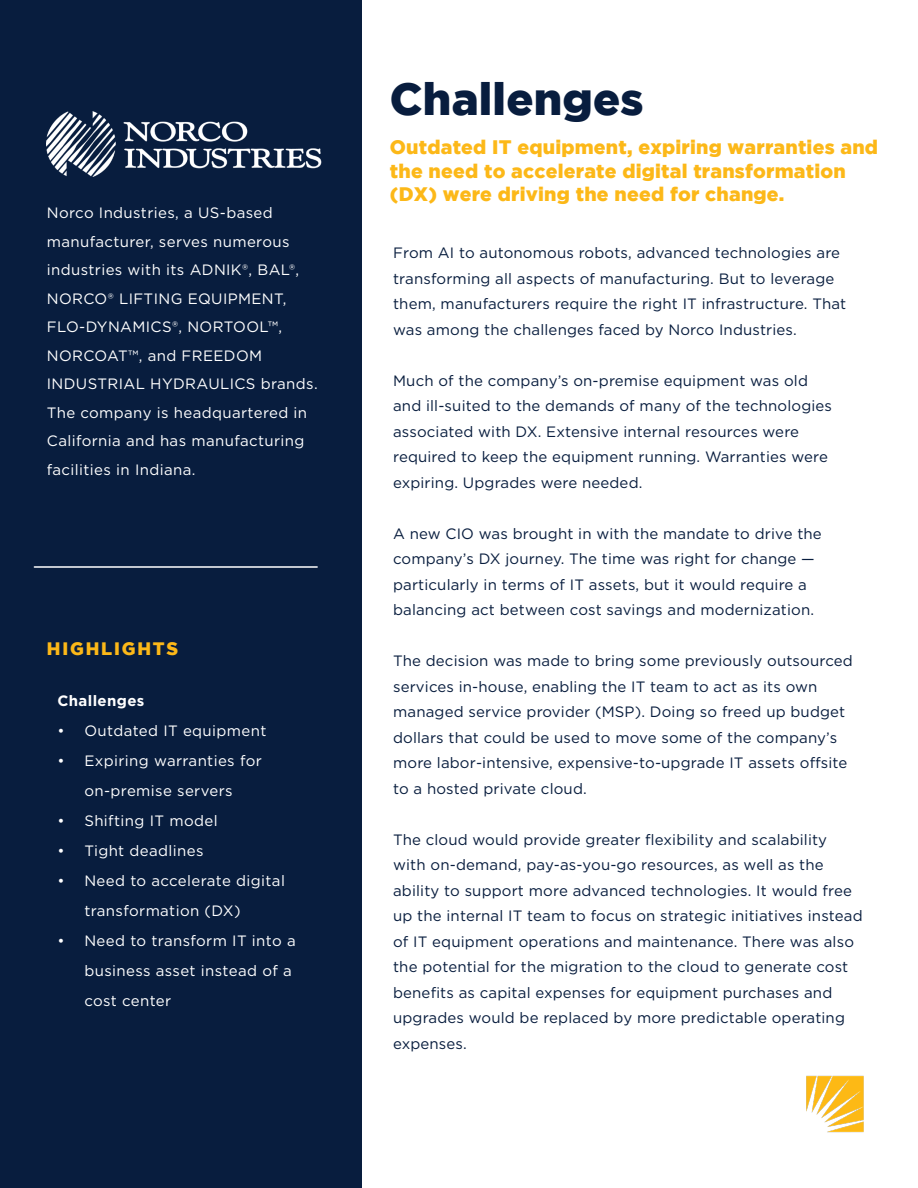
<style>
.page{position:relative;width:918px;height:1188px;background:#fff}
.page>*{position:absolute;margin:0;border:0;box-sizing:border-box;transform-origin:0 0}
.t1{font:900 45px "Gotham";letter-spacing:.005em;color:#081d3e}
.t2{font:900 19.5px/23.4px "Gotham";letter-spacing:.01em;color:#fcb818}
.t3{font:900 18px "Gotham";letter-spacing:.1em;color:#fcb818}
.t4{font:15px/25.5px "Gotham";letter-spacing:.01em;color:#081d3e}
.t5{font:15px/28.5px "Gotham";letter-spacing:.025em;color:#fff}
.t6{font:700 15px "Gotham";letter-spacing:.025em;color:#fff}
</style>
<div class="page">
<div style="left:0;top:0;width:362px;height:1188px;background:#081d3e"></div>
<img style="left:47px;top:111px;width:275px;height:65px">
<hr style="left:34px;top:566px;width:283px;height:2px;background:#fff">
<img style="left:806px;top:1075px;width:58px;height:58px">
<p class="t5" style="left:47px;top:198px;width:272px">Norco Industries, a US-based manufacturer, serves numerous industries with its ADNIK®, BAL®,<br>NORCO® LIFTING EQUIPMENT,<br>FLO-DYNAMICS®, NORTOOL™,<br>NORCOAT™, and FREEDOM<br>INDUSTRIAL HYDRAULICS brands.<br>The company is headquartered in<br>California and has manufacturing facilities in Indiana.</p>
<p class="t3" style="left:47px;top:638px;width:133px">HIGHLIGHTS</p>
<p class="t6" style="left:57px;top:691px;width:89px">Challenges</p>
<p class="t5" style="left:57px;top:717px;width:211px">• Outdated IT equipment</p>
<p class="t5" style="left:57px;top:746px;width:206px;line-height:30px;text-align:center">• Expiring warranties for on-premise servers</p>
<p class="t5" style="left:57px;top:807px;width:162px">• Shifting IT model</p>
<p class="t5" style="left:57px;top:837px;width:148px">• Tight deadlines</p>
<p class="t5" style="left:84px;top:866px;width:202px;line-height:30px;text-indent:-27px">• Need to accelerate digital transformation (DX)</p>
<p class="t5" style="left:84px;top:926px;width:213px;line-height:30px;text-indent:-27px">• Need to transform IT into a business asset instead of a cost center</p>
<p class="t1" style="left:390px;top:74px;width:255px">Challenges</p>
<p class="t2" style="left:390px;top:135px;width:490px">Outdated IT equipment, expiring warranties and the need to accelerate digital transformation (DX) were driving the need for change.</p>
<p class="t4" style="left:393px;top:240px;width:455px">From AI to autonomous robots, advanced technologies are transforming all aspects of manufacturing. But to leverage them, manufacturers require the right IT infrastructure. That was among the challenges faced by Norco Industries.</p>
<p class="t4" style="left:393px;top:367px;width:440px">Much of the company’s on-premise equipment was old and ill-suited to the demands of many of the technologies associated with DX. Extensive internal resources were required to keep the equipment running. Warranties were expiring. Upgrades were needed.</p>
<p class="t4" style="left:393px;top:520px;width:430px">A new CIO was brought in with the mandate to drive the company’s DX journey. The time was right for change — particularly in terms of IT assets, but it would require a balancing act between cost savings and modernization.</p>
<p class="t4" style="left:393px;top:648px;width:461px">The decision was made to bring some previously outsourced services in-house, enabling the IT team to act as its own managed service provider (MSP). Doing so freed up budget dollars that could be used to move some of the company’s more labor-intensive, expensive-to-upgrade IT assets offsite to a hosted private cloud.</p>
<p class="t4" style="left:393px;top:826px;width:471px">The cloud would provide greater flexibility and scalability with on-demand, pay-as-you-go resources, as well as the ability to support more advanced technologies. It would free up the internal IT team to focus on strategic initiatives instead of IT equipment operations and maintenance. There was also the potential for the migration to the cloud to generate cost benefits as capital expenses for equipment purchases and upgrades would be replaced by more predictable operating expenses.</p>
</div>
